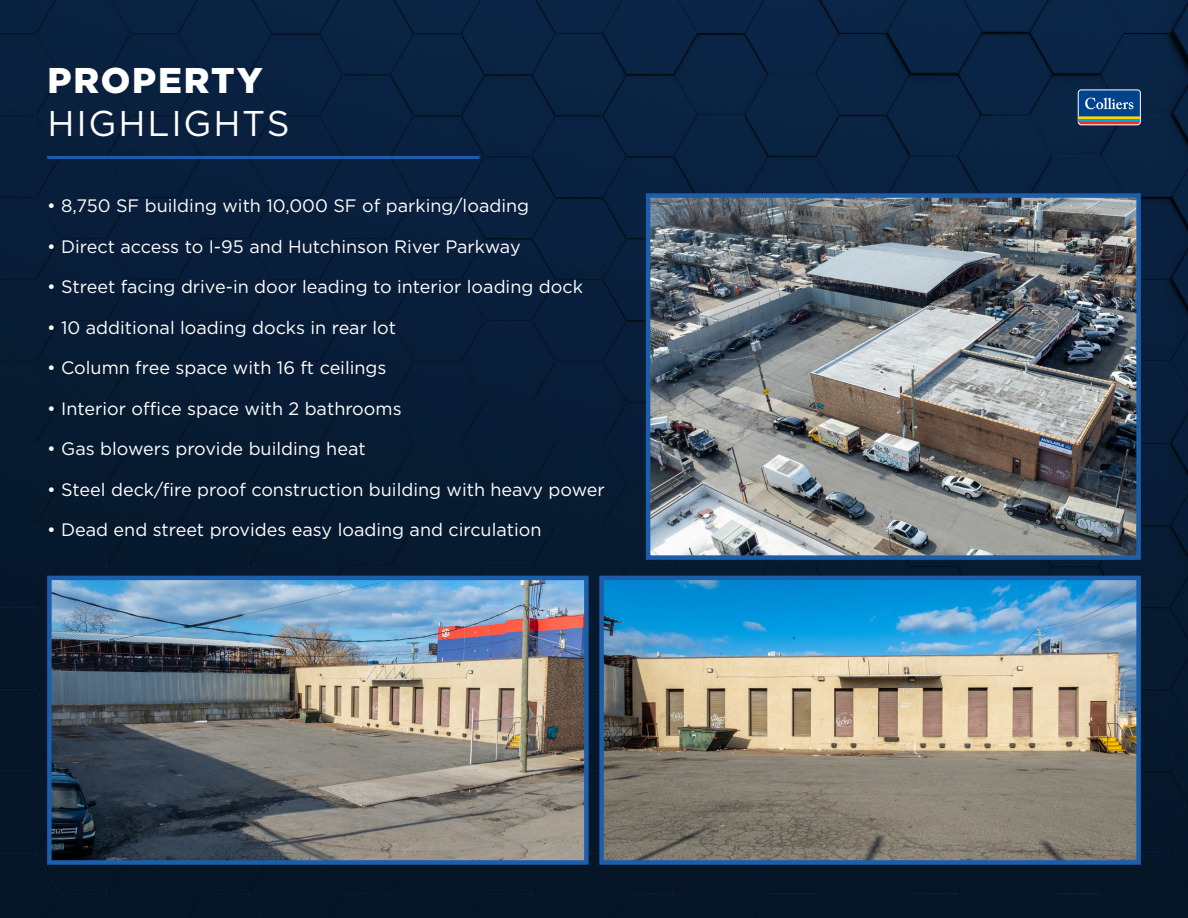
<style>
.page{position:relative;width:1188px;height:918px;background:#fff}
.page>*{position:absolute;margin:0;border:0;box-sizing:border-box;transform-origin:0 0}
.t1{font:35.7px "Gotham Pro";letter-spacing:.05em;color:#fff}
.t2{font:900 35.7px "Gotham Pro";letter-spacing:.05em;color:#fff}
.t3{font:18px "Gotham Pro";color:#fff}
</style>
<div class="page">
<div style="left:0;top:0;width:1188px;height:918px;background:linear-gradient(to bottom,#092343,#051424)"></div>
<hr style="left:47px;top:156px;width:433px;height:3px;background:#1b5eac">
<img style="left:52px;top:581px;width:532px;height:279px">
<div style="left:47px;top:576px;width:542px;height:289px;border:4px solid #1b5eac"></div>
<img style="left:604px;top:581px;width:532px;height:279px">
<div style="left:599px;top:576px;width:542px;height:289px;border:4px solid #1b5eac"></div>
<svg style="left:1078px;top:89px;width:63px;height:36px"></svg>
<hr style="left:1079px;top:119px;width:61px;height:3px;background:#00a8e4">
<hr style="left:1079px;top:116px;width:61px;height:3px;background:#ffd600">
<svg style="left:1079px;top:122px;width:61px;height:2px"></svg>
<svg style="left:1079px;top:90px;width:61px;height:26px;background:#205a9a"></svg>
<img style="left:651px;top:198px;width:485px;height:357px">
<div style="left:646px;top:193px;width:495px;height:367px;border:4px solid #1b5eac"></div>
<h1 class="t2" style="left:47px;top:59px;width:217px">PROPERTY</h1>
<h1 class="t1" style="left:47px;top:104px;width:244px">HIGHLIGHTS</h1>
<p class="t3" style="left:47px;top:196px;width:484px">• 8,750 SF building with 10,000 SF of parking/loading</p>
<p class="t3" style="left:47px;top:237px;width:475px">• Direct access to I-95 and Hutchinson River Parkway</p>
<p class="t3" style="left:47px;top:277px;width:537px">• Street facing drive-in door leading to interior loading dock</p>
<p class="t3" style="left:47px;top:318px;width:350px">• 10 additional loading docks in rear lot</p>
<p class="t3" style="left:47px;top:358px;width:341px">• Column free space with 16 ft ceilings</p>
<p class="t3" style="left:47px;top:399px;width:356px">• Interior office space with 2 bathrooms</p>
<p class="t3" style="left:47px;top:439px;width:320px">• Gas blowers provide building heat</p>
<p class="t3" style="left:47px;top:480px;width:559px">• Steel deck/fire proof construction building with heavy power</p>
<p class="t3" style="left:47px;top:520px;width:496px">• Dead end street provides easy loading and circulation</p>
</div>
